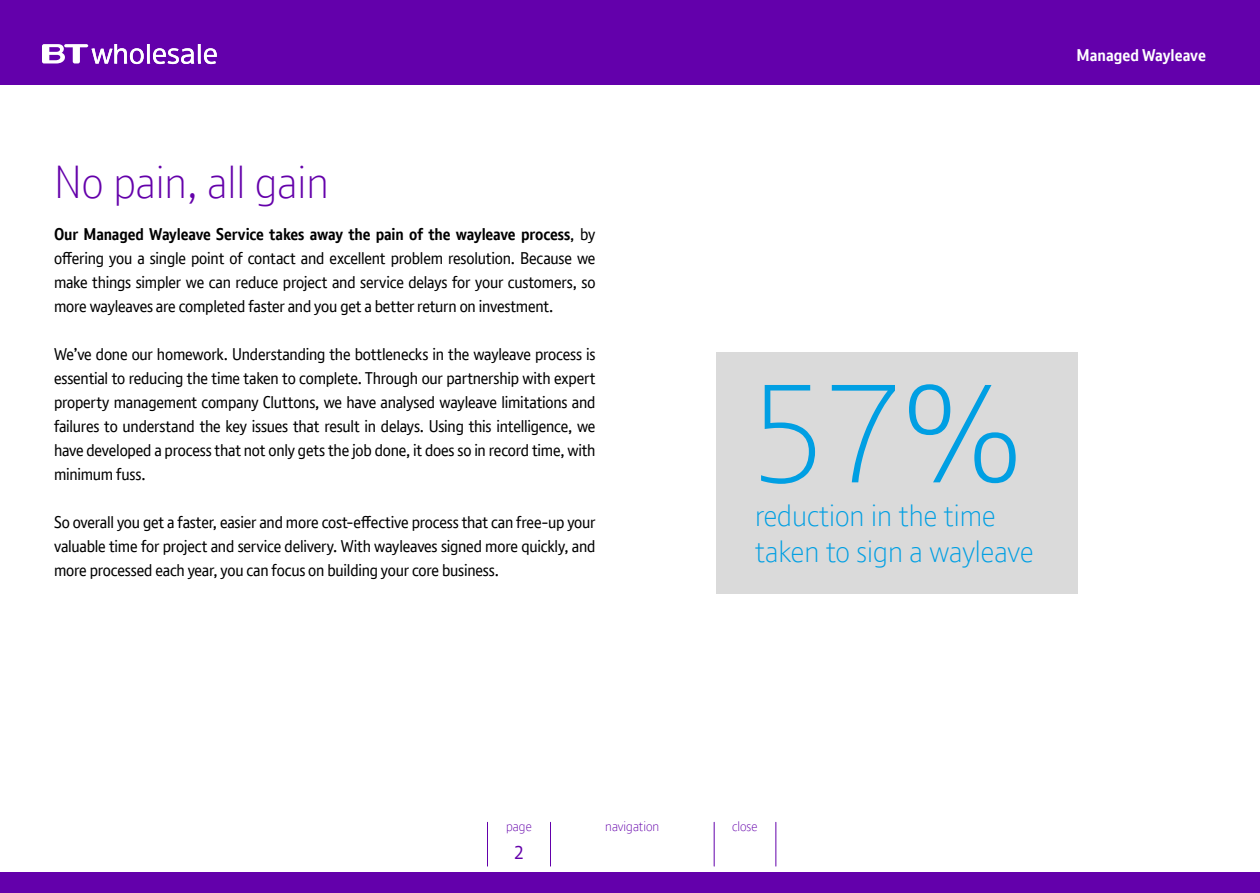
<style>
.page{position:relative;width:1260px;height:893px;background:#fff}
.page>*{position:absolute;margin:0;border:0;box-sizing:border-box;transform-origin:0 0}
.t1{font:300 135px "BT Font";color:#009fe3}
.t2{font:300 45px "BT Font";color:#6400aa}
.t3{font:300 30px/36px "BT Font";color:#009fe3}
.t4{font:18px "BT Font";color:#6400aa}
.t5{font:16.5px/24px "BT Font";letter-spacing:-.01em;color:#000;text-align:justify}
.t6{font:700 16.5px "BT Font";color:#fff}
.t7{font:300 13.5px "BT Font";color:#6400aa}
.s1{font-weight:700}
</style>
<div class="page">
<div style="left:0;top:0;width:1260px;height:85px;background:#6300ab"></div>
<div style="left:0;top:872px;width:1260px;height:20px;background:#6300ab"></div>
<svg style="left:42px;top:44px;width:175px;height:20px"></svg>
<hr style="left:487px;top:822px;width:1px;height:44px;background:#6300ab">
<hr style="left:550px;top:822px;width:1px;height:44px;background:#6300ab">
<hr style="left:714px;top:822px;width:1px;height:44px;background:#6300ab">
<hr style="left:776px;top:822px;width:1px;height:44px;background:#6300ab">
<div style="left:717px;top:352px;width:361px;height:241px;background:#dadada"></div>
<h2 class="t2" style="left:54px;top:153px;width:276px">No pain, all gain</h2>
<p class="t5" style="left:54px;top:222px;width:543px"><span class="s1">Our Managed Wayleave Service takes away the pain of the wayleave process</span>, by offering you a single point of contact and excellent problem resolution. Because we make things simpler we can reduce project and service delays for your customers, so more wayleaves are completed faster and you get a better return on investment.</p>
<p class="t5" style="left:54px;top:342px;width:543px">We’ve done our homework. Understanding the bottlenecks in the wayleave process is essential to reducing the time taken to complete. Through our partnership with expert property management company Cluttons, we have analysed wayleave limitations and failures to understand the key issues that result in delays. Using this intelligence, we have developed a process that not only gets the job done, it does so in record time, with minimum fuss.</p>
<p class="t5" style="left:54px;top:510px;width:543px">So overall you get a faster, easier and more cost-effective process that can free-up your valuable time for project and service delivery. With wayleaves signed more quickly, and more processed each year, you can focus on building your core business.</p>
<p class="t6" style="left:1077px;top:44px;width:131px">Managed Wayleave</p>
<h1 class="t1" style="left:748px;top:347px;width:276px">57%</h1>
<h3 class="t3" style="left:755px;top:496px;width:280px">reduction in the time taken to sign a wayleave</h3>
<p class="t7" style="left:506px;top:817px;width:27px">page</p>
<p class="t4" style="left:514px;top:840px;width:12px">2</p>
<p class="t7" style="left:605px;top:817px;width:56px">navigation</p>
<p class="t7" style="left:732px;top:817px;width:27px">close</p>
</div>
